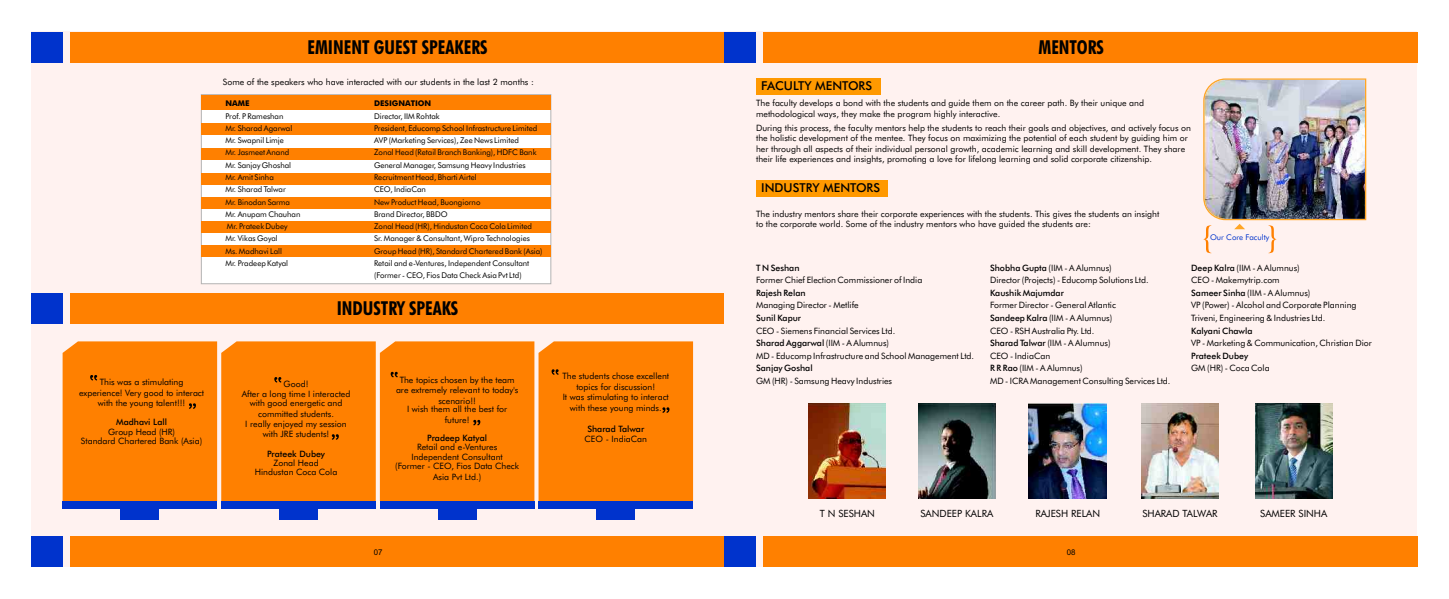
<style>
.page{position:relative;width:1449px;height:599px;background:#fff}
.page>*{position:absolute;margin:0;border:0;box-sizing:border-box;transform-origin:0 0}
.t1{font:700 condensed 19.25px "Futura BT";color:#000}
.t2{font:500 12.25px "Futura BT";color:#000}
.t3{font:9.97px "Futura BT";color:#000}
.t4{font:8.75px/10.5px "Futura BT";color:#000;text-align:center}
.t5{font:500 8.75px "Futura BT";color:#000}
.t6{font:7.88px/12.2px "Futura BT";color:#000}
.t7{font:500 7.88px "Futura BT";color:#000}
.t8{font:7.88px "Futura BT";color:#03c}
.t9{font:7.88px "Arial";color:#000}
.s1{font-weight:500}
</style>
<div class="page">
<div style="left:32px;top:31px;width:692px;height:536px;background:#fff2f0"></div>
<div style="left:70px;top:31px;width:654px;height:31px;background:#ff8000"></div>
<div style="left:32px;top:31px;width:31px;height:31px;background:#03c"></div>
<div style="left:70px;top:536px;width:654px;height:31px;background:#ff8000"></div>
<div style="left:32px;top:536px;width:31px;height:31px;background:#03c"></div>
<div style="left:70px;top:293px;width:654px;height:31px;background:#ff8000"></div>
<div style="left:32px;top:293px;width:31px;height:31px;background:#03c"></div>
<svg style="left:201px;top:94px;width:350px;height:190px;fill:#fff"></svg>
<div style="left:201px;top:95px;width:350px;height:14px;background:#ff8000"></div>
<div style="left:201px;top:123px;width:350px;height:11px;background:#ff8000"></div>
<div style="left:201px;top:149px;width:350px;height:11px;background:#ff8000"></div>
<div style="left:201px;top:173px;width:350px;height:11px;background:#ff8000"></div>
<div style="left:201px;top:197px;width:350px;height:12px;background:#ff8000"></div>
<div style="left:201px;top:221px;width:350px;height:11px;background:#ff8000"></div>
<div style="left:201px;top:245px;width:350px;height:12px;background:#ff8000"></div>
<div style="left:63px;top:341px;width:630px;height:160px;background:#ff8000"></div>
<div style="left:63px;top:501px;width:154px;height:7px;background:#03c"></div>
<div style="left:221px;top:501px;width:155px;height:7px;background:#03c"></div>
<div style="left:380px;top:501px;width:154px;height:7px;background:#03c"></div>
<div style="left:539px;top:501px;width:154px;height:7px;background:#03c"></div>
<div style="left:120px;top:505px;width:39px;height:14px;background:#03c"></div>
<div style="left:279px;top:505px;width:39px;height:14px;background:#03c"></div>
<div style="left:438px;top:505px;width:39px;height:14px;background:#03c"></div>
<div style="left:596px;top:505px;width:39px;height:14px;background:#03c"></div>
<div style="left:724px;top:31px;width:694px;height:536px;background:#fff2f0"></div>
<div style="left:763px;top:31px;width:655px;height:31px;background:#ff8000"></div>
<div style="left:724px;top:31px;width:32px;height:31px;background:#03c"></div>
<div style="left:763px;top:536px;width:655px;height:31px;background:#ff8000"></div>
<div style="left:724px;top:536px;width:32px;height:31px;background:#03c"></div>
<img style="left:808px;top:403px;width:78px;height:95px">
<img style="left:918px;top:403px;width:78px;height:95px">
<img style="left:1029px;top:403px;width:77px;height:95px">
<img style="left:1255px;top:403px;width:78px;height:95px">
<img style="left:1141px;top:403px;width:78px;height:95px">
<img style="left:1203px;top:78px;width:163px;height:175px">
<div style="left:756px;top:78px;width:125px;height:16px;background:#f90"></div>
<div style="left:756px;top:180px;width:132px;height:16px;background:#f90"></div>
<h1 class="t1" style="left:307px;top:39px;width:182px">EMINENT GUEST SPEAKERS</h1>
<p class="t4" style="left:223px;top:78px;width:312px">Some of the speakers who have interacted with our students in the last 2 months :</p>
<p class="t7" style="left:225px;top:100px;width:26px">NAME</p>
<p class="t7" style="left:374px;top:100px;width:59px">DESIGNATION</p>
<p class="t6" style="left:225px;top:110px;width:60px">Prof. P Rameshan</p>
<p class="t6" style="left:374px;top:110px;width:67px">Director, IIM Rohtak</p>
<p class="t6" style="left:225px;top:123px;width:68px">Mr. Sharad Agarwal</p>
<p class="t6" style="left:374px;top:123px;width:165px">President, Educomp School Infrastructure Limited</p>
<p class="t6" style="left:225px;top:135px;width:60px">Mr. Swapnil Limje</p>
<p class="t6" style="left:374px;top:135px;width:146px">AVP (Marketing Services), Zee News Limited</p>
<p class="t6" style="left:225px;top:147px;width:65px">Mr. Jasmeet Anand</p>
<p class="t6" style="left:374px;top:147px;width:164px">Zonal Head (Retail Branch Banking), HDFC Bank</p>
<p class="t6" style="left:225px;top:159px;width:67px">Mr. Sanjay Ghoshal</p>
<p class="t6" style="left:374px;top:159px;width:153px">General Manager, Samsung Heavy Industries</p>
<p class="t6" style="left:225px;top:172px;width:50px">Mr. Amit Sinha</p>
<p class="t6" style="left:374px;top:172px;width:104px">Recruitment Head, Bharti Airtel</p>
<p class="t6" style="left:225px;top:184px;width:62px">Mr. Sharad Talwar</p>
<p class="t6" style="left:374px;top:184px;width:53px">CEO, IndiaCan</p>
<p class="t6" style="left:225px;top:196px;width:66px">Mr. Binodan Sarma</p>
<p class="t6" style="left:374px;top:196px;width:108px">New Product Head, Buongiorno</p>
<p class="t6" style="left:225px;top:209px;width:77px">Mr. Anupam Chauhan</p>
<p class="t6" style="left:374px;top:209px;width:75px">Brand Director, BBDO</p>
<p class="t6" style="left:227px;top:221px;width:62px">Mr. Prateek Dubey</p>
<p class="t6" style="left:374px;top:221px;width:159px">Zonal Head (HR), Hindustan Coca Cola Limited</p>
<p class="t6" style="left:225px;top:233px;width:54px">Mr. Vikas Goyal</p>
<p class="t6" style="left:374px;top:233px;width:157px">Sr. Manager &amp; Consultant, Wipro Technologies</p>
<p class="t6" style="left:225px;top:245px;width:58px">Ms. Madhavi Lall</p>
<p class="t6" style="left:374px;top:245px;width:170px">Group Head (HR), Standard Chartered Bank (Asia)</p>
<p class="t6" style="left:225px;top:258px;width:64px">Mr. Pradeep Katyal</p>
<p class="t6" style="left:374px;top:258px;width:157px">Retail and e-Ventures, Independent Consultant (Former - CEO, Fios Data Check Asia Pvt Ltd)</p>
<h1 class="t1" style="left:337px;top:301px;width:123px">INDUSTRY SPEAKS</h1>
<p class="t4" style="left:79px;top:377px;width:127px">This was a stimulating experience! Very good to interact with the young talent!!!</p>
<p class="t5" style="left:116px;top:418px;width:52px">Madhavi Lall</p>
<p class="t4" style="left:81px;top:427px;width:123px;line-height:9.5px">Group Head (HR)<br>Standard Chartered Bank (Asia)</p>
<p class="t4" style="left:242px;top:380px;width:110px;line-height:9.5px">Good!<br>After a long time I interacted with good energetic and</p>
<p class="t4" style="left:245px;top:409px;width:103px">committed students.<br>I really enjoyed my session</p>
<p class="t4" style="left:263px;top:429px;width:68px">with JRE students!</p>
<p class="t5" style="left:267px;top:449px;width:60px">Prateek Dubey</p>
<p class="t4" style="left:255px;top:459px;width:84px;line-height:9.5px">Zonal Head<br>Hindustan Coca Cola</p>
<p class="t4" style="left:396px;top:375px;width:124px">The topics chosen by the team are extremely relevant to today's scenario!!</p>
<p class="t4" style="left:407px;top:405px;width:102px">I wish them all the best for future!</p>
<p class="t5" style="left:427px;top:434px;width:61px">Pradeep Katyal</p>
<p class="t4" style="left:412px;top:442px;width:93px">Retail and e-Ventures<br>Independent Consultant</p>
<p class="t4" style="left:395px;top:461px;width:126px">(Former - CEO, Fios Data Check<br>Asia Pvt Ltd.)</p>
<p class="t4" style="left:562px;top:371px;width:108px">The students chose excellent topics for discussion!<br>It was stimulating to interact with these young minds.</p>
<p class="t5" style="left:587px;top:425px;width:58px">Sharad Talwar</p>
<p class="t4" style="left:585px;top:434px;width:64px">CEO - IndiaCan</p>
<p class="t9" style="left:374px;top:549px;width:10px">07</p>
<h2 class="t2" style="left:761px;top:81px;width:112px">FACULTY MENTORS</h2>
<h1 class="t1" style="left:1039px;top:39px;width:67px">MENTORS</h1>
<p class="t4" style="left:756px;top:99px;width:390px;text-align:left">The faculty develops a bond with the students and guide them on the career path. By their unique and methodological ways, they make the program highly interactive.</p>
<p class="t4" style="left:756px;top:123px;width:436px;text-align:left">During this process, the faculty mentors help the students to reach their goals and objectives, and actively focus on the holistic development of the mentee. They focus on maximizing the potential of each student by guiding him or her through all aspects of their individual personal growth, academic learning and skill development. They share their life experiences and insights, promoting a love for lifelong learning and solid corporate citizenship.</p>
<h2 class="t2" style="left:761px;top:183px;width:120px">INDUSTRY MENTORS</h2>
<p class="t4" style="left:756px;top:209px;width:405px;text-align:left">The industry mentors share their corporate experiences with the students. This gives the students an insight to the corporate world. Some of the industry mentors who have guided the students are:</p>
<p class="t5" style="left:756px;top:264px;width:45px">T N Seshan</p>
<p class="t4" style="left:756px;top:276px;width:168px">Former Chief Election Commissioner of India</p>
<p class="t5" style="left:756px;top:289px;width:51px">Rajesh Relan</p>
<p class="t4" style="left:756px;top:301px;width:104px">Managing Director - Metlife</p>
<p class="t5" style="left:756px;top:314px;width:47px">Sunil Kapur</p>
<p class="t4" style="left:756px;top:325px;width:220px;line-height:12.6px;text-align:left">CEO - Siemens Financial Services Ltd.<br><span class="s1">Sharad Aggarwal</span> (IIM - A Alumnus)<br>MD - Educomp Infrastructure and School Management Ltd.</p>
<p class="t5" style="left:756px;top:365px;width:58px">Sanjay Goshal</p>
<p class="t4" style="left:756px;top:376px;width:138px">GM (HR) - Samsung Heavy Industries</p>
<p class="t4" style="left:990px;top:262px;width:160px;line-height:12.6px;text-align:left"><span class="s1">Shobha Gupta</span> (IIM - A Alumnus)<br>Director (Projects) - Educomp Solutions Ltd.</p>
<p class="t5" style="left:990px;top:289px;width:75px">Kaushik Majumdar</p>
<p class="t4" style="left:990px;top:300px;width:182px;line-height:12.6px;text-align:left">Former Director - General Atlantic<br><span class="s1">Sandeep Kalra</span> (IIM - A Alumnus)<br>CEO - RSH Australia Pty. Ltd.<br><span class="s1">Sharad Talwar</span> (IIM - A Alumnus)<br>CEO - IndiaCan<br><span class="s1">R R Rao</span> (IIM - A Alumnus)<br>MD - ICRA Management Consulting Services Ltd.</p>
<p class="t8" style="left:1210px;top:234px;width:61px">Our Core Faculty</p>
<p class="t4" style="left:1191px;top:262px;width:167px;line-height:12.6px;text-align:left"><span class="s1">Deep Kalra</span> (IIM - A Alumnus)<br>CEO - Makemytrip.com<br><span class="s1">Sameer Sinha</span> (IIM - A Alumnus)<br>VP (Power) - Alcohol and Corporate Planning<br>Triveni, Engineering &amp; Industries Ltd.</p>
<p class="t5" style="left:1191px;top:327px;width:63px">Kalyani Chawla</p>
<p class="t4" style="left:1191px;top:338px;width:182px">VP - Marketing &amp; Communication, Christian Dior</p>
<p class="t5" style="left:1191px;top:352px;width:59px">Prateek Dubey</p>
<p class="t4" style="left:1191px;top:364px;width:80px">GM (HR) - Coca Cola</p>
<p class="t3" style="left:820px;top:509px;width:57px">T N SESHAN</p>
<p class="t3" style="left:920px;top:509px;width:74px">SANDEEP KALRA</p>
<p class="t3" style="left:1035px;top:509px;width:66px">RAJESH RELAN</p>
<p class="t3" style="left:1142px;top:509px;width:77px">SHARAD TALWAR</p>
<p class="t3" style="left:1260px;top:509px;width:69px">SAMEER SINHA</p>
<p class="t9" style="left:1067px;top:549px;width:10px">08</p>
</div>
